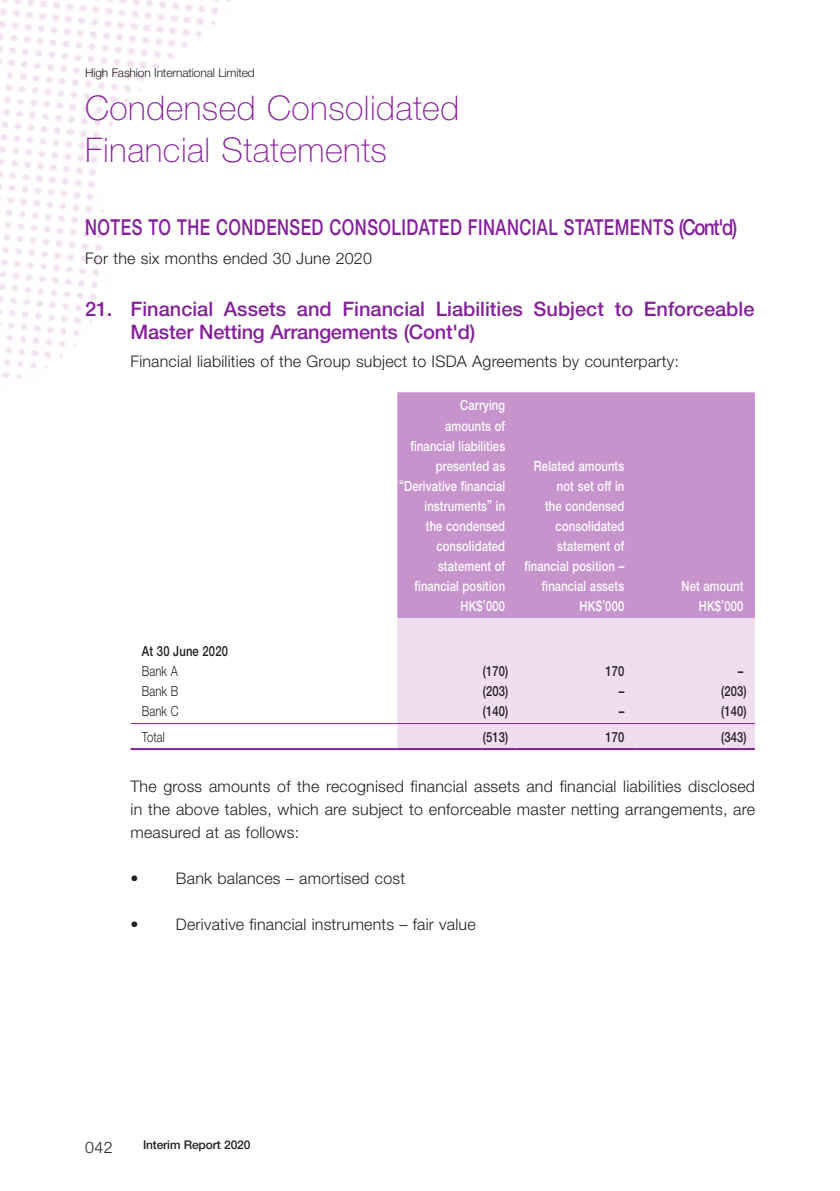
<style>
.page{position:relative;width:840px;height:1191px;background:#fff}
.page>*{position:absolute;margin:0;border:0;box-sizing:border-box;transform-origin:0 0}
.t1{font:100 34px/42px "Helvetica Neue LT Std";letter-spacing:.015em;color:#85209b}
.Heading_1{font:500 22px "Helvetica Neue LT Std";letter-spacing:.03em;color:#85209b;scale:.75 1}
.Heading_2{font:500 20px/23px "Helvetica Neue LT Std";color:#85209b}
.Body_Text{font:300 16px/23px "Helvetica Neue LT Std";letter-spacing:.015em;color:#231f20;text-align:justify}
.Body_Text-2{font:500 14px "Helvetica Neue LT Std";letter-spacing:.015em;color:#fff;scale:.8 1}
.Body_Text-3{font:500 14px "Helvetica Neue LT Std";letter-spacing:.015em;color:#231f20;scale:.8 1}
.Body_Text-4{font:300 14px "Helvetica Neue LT Std";letter-spacing:.015em;color:#231f20;scale:.8 1}
.t2{font:300 12px "Helvetica Neue LT Std";letter-spacing:-.015em;color:#231f20}
.t3{font:500 12px "Helvetica Neue LT Std";letter-spacing:-.015em;color:#231f20}
</style>
<div class="page">
<img style="left:0;top:0;width:755px;height:751px">
<div style="left:397px;top:392px;width:357px;height:226px;background:#c693cd"></div>
<div style="left:397px;top:618px;width:357px;height:130px;background:#f0ddf0"></div>
<hr style="left:130px;top:723px;width:267px;height:1px;background:#85209b">
<hr style="left:397px;top:723px;width:119px;height:1px;background:#85209b">
<hr style="left:516px;top:723px;width:119px;height:1px;background:#85209b">
<hr style="left:635px;top:723px;width:119px;height:1px;background:#85209b">
<hr style="left:130px;top:748px;width:267px;height:2px;background:#85209b">
<hr style="left:397px;top:748px;width:119px;height:2px;background:#85209b">
<hr style="left:516px;top:748px;width:119px;height:2px;background:#85209b">
<hr style="left:635px;top:748px;width:119px;height:2px;background:#85209b">
<p class="t2" style="left:85px;top:65px;width:171px">High Fashion International Limited</p>
<h1 class="t1" style="left:85px;top:87px;width:375px">Condensed Consolidated<br>Financial Statements</h1>
<p class="Heading_1" style="left:85px;top:214px;width:870px">NOTES TO THE CONDENSED CONSOLIDATED FINANCIAL STATEMENTS (Cont'd)</p>
<p class="Body_Text" style="left:85px;top:246px;width:288px">For the six months ended 30 June 2020</p>
<p class="Heading_2" style="left:130px;top:297px;width:625px;text-indent:-45px">21. Financial Assets and Financial Liabilities Subject to Enforceable<br>Master Netting Arrangements (Cont'd)</p>
<p class="Body_Text" style="left:130px;top:350px;width:549px">Financial liabilities of the Group subject to ISDA Agreements by counterparty:</p>
<p class="Body_Text-2" style="left:460px;top:397px;width:57px">Carrying</p>
<p class="Body_Text-2" style="left:445px;top:417px;width:76px">amounts of</p>
<p class="Body_Text-2" style="left:410px;top:437px;width:120px">financial liabilities</p>
<p class="Body_Text-2" style="left:435px;top:457px;width:88px">presented as</p>
<p class="Body_Text-2" style="left:399px;top:477px;width:134px">“Derivative financial</p>
<p class="Body_Text-2" style="left:424px;top:497px;width:102px">instruments” in</p>
<p class="Body_Text-2" style="left:425px;top:517px;width:101px">the condensed</p>
<p class="Body_Text-2" style="left:436px;top:537px;width:87px">consolidated</p>
<p class="Body_Text-2" style="left:438px;top:557px;width:85px">statement of</p>
<p class="Body_Text-2" style="left:414px;top:577px;width:115px">financial position</p>
<p class="Body_Text-2" style="left:533px;top:457px;width:114px">Related amounts</p>
<p class="Body_Text-2" style="left:556px;top:477px;width:86px">not set off in</p>
<p class="Body_Text-2" style="left:544px;top:497px;width:101px">the condensed</p>
<p class="Body_Text-2" style="left:555px;top:517px;width:87px">consolidated</p>
<p class="Body_Text-2" style="left:557px;top:537px;width:85px">statement of</p>
<p class="Body_Text-2" style="left:524px;top:557px;width:126px">financial position –</p>
<p class="Body_Text-2" style="left:541px;top:577px;width:104px">financial assets</p>
<p class="Body_Text-2" style="left:681px;top:577px;width:79px">Net amount</p>
<p class="Body_Text-2" style="left:460px;top:597px;width:57px">HK$’000</p>
<p class="Body_Text-2" style="left:579px;top:597px;width:57px">HK$’000</p>
<p class="Body_Text-2" style="left:698px;top:597px;width:57px">HK$’000</p>
<p class="Body_Text-3" style="left:142px;top:643px;width:109px">At 30 June 2020</p>
<p class="Body_Text-4" style="left:142px;top:662px;width:47px">Bank A</p>
<p class="Body_Text-3" style="left:482px;top:663px;width:33px">(170)</p>
<p class="Body_Text-3" style="left:605px;top:663px;width:25px">170</p>
<p class="Body_Text-3" style="left:737px;top:663px;width:8px">–</p>
<p class="Body_Text-4" style="left:142px;top:682px;width:47px">Bank B</p>
<p class="Body_Text-3" style="left:482px;top:683px;width:33px">(203)</p>
<p class="Body_Text-3" style="left:618px;top:683px;width:8px">–</p>
<p class="Body_Text-3" style="left:720px;top:683px;width:33px">(203)</p>
<p class="Body_Text-4" style="left:142px;top:702px;width:48px">Bank C</p>
<p class="Body_Text-3" style="left:482px;top:703px;width:33px">(140)</p>
<p class="Body_Text-3" style="left:618px;top:703px;width:8px">–</p>
<p class="Body_Text-3" style="left:720px;top:703px;width:33px">(140)</p>
<p class="Body_Text-4" style="left:142px;top:728px;width:30px">Total</p>
<p class="Body_Text-3" style="left:482px;top:729px;width:33px">(513)</p>
<p class="Body_Text-3" style="left:605px;top:729px;width:25px">170</p>
<p class="Body_Text-3" style="left:720px;top:729px;width:33px">(343)</p>
<p class="Body_Text" style="left:130px;top:774px;width:625px">The gross amounts of the recognised financial assets and financial liabilities disclosed in the above tables, which are subject to enforceable master netting arrangements, are measured at as follows:</p>
<p class="Body_Text" style="left:130px;top:866px;width:276px">• Bank balances – amortised cost</p>
<p class="Body_Text" style="left:130px;top:912px;width:346px">• Derivative financial instruments – fair value</p>
<p class="Body_Text" style="left:85px;top:1135px;width:29px">042</p>
<p class="t3" style="left:143px;top:1137px;width:109px">Interim Report 2020</p>
</div>
